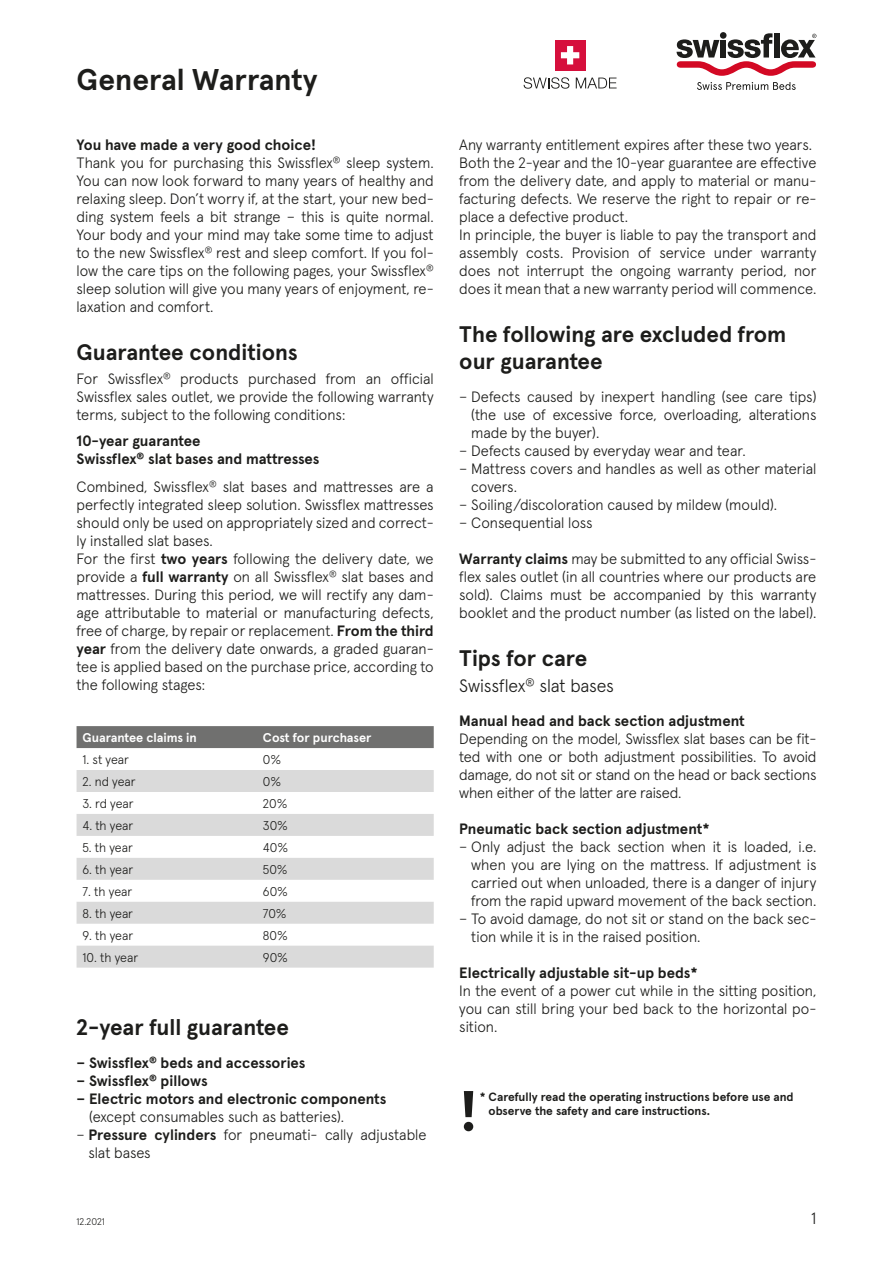
<style>
.page{position:relative;width:893px;height:1263px;background:#fff}
.page>*{position:absolute;margin:0;border:0;box-sizing:border-box;transform-origin:0 0}
.Ausrufezeichen{font:700 57px "Apercu Pro";color:#1d1d1b}
.Titel{font:700 30px "Apercu Pro";letter-spacing:-.005em;color:#1d1d1b}
.Untertitel{font:700 22.5px/27px "Apercu Pro";letter-spacing:-.005em;color:#1d1d1b}
.Untertitel_drunter{font:300 18px "Apercu Pro";letter-spacing:-.01em;color:#1d1d1b}
.t1{font:300 16.5px "Apercu Pro";color:#1d1d1b}
.GS{font:300 15px/18px "Apercu Pro";color:#1d1d1b;text-align:justify}
.GS-2{font:700 15px/18px "Apercu Pro";color:#1d1d1b}
.Zitat{font:700 15px/18px "Apercu Pro";letter-spacing:-.01em;color:#1d1d1b}
.Tabelle{font:300 12.75px "Apercu Pro";letter-spacing:-.005em;color:#1d1d1b}
.Tabelle-2{font:700 12.75px "Apercu Pro";letter-spacing:-.005em;color:#fff}
.hinweis{font:700 12px/14.4px "Apercu Pro";letter-spacing:-.005em;color:#1d1d1b}
.t2{font:300 9.75px "Apercu Pro";color:#1d1d1b}
.s1{font-weight:700}
.s2{font-weight:300}
</style>
<div class="page">
<svg style="left:677px;top:33px;width:139px;height:43px"></svg>
<svg style="left:697px;top:82px;width:99px;height:8px"></svg>
<div style="left:555px;top:40px;width:30px;height:31px;background:#d60f3c"></div>
<svg style="left:561px;top:46px;width:18px;height:18px"></svg>
<svg style="left:524px;top:77px;width:45px;height:12px"></svg>
<svg style="left:576px;top:78px;width:41px;height:10px"></svg>
<div style="left:77px;top:726px;width:357px;height:22px;background:#70706f"></div>
<svg style="left:77px;top:770px;width:357px;height:198px;fill:#dadada"></svg>
<p class="Titel" style="left:77px;top:56px;width:243px">General Warranty</p>
<p class="GS-2" style="left:77px;top:135px;width:241px">You have made a very good choice!</p>
<p class="GS" style="left:77px;top:152px;width:359px">Thank you for purchasing this Swissflex<sup>®</sup> sleep system.<br>You can now look forward to many years of healthy and relaxing sleep. Don’t worry if, at the start, your new bed&shy;ding system feels a bit strange – this is quite normal.<br>Your body and your mind may take some time to adjust to the new Swissflex<sup>®</sup> rest and sleep comfort. If you fol&shy;low the care tips on the following pages, your Swissflex<sup>® </sup>sleep solution will give you many years of enjoyment, re&shy;laxation and comfort.</p>
<p class="Untertitel" style="left:77px;top:337px;width:223px">Guarantee conditions</p>
<p class="GS" style="left:77px;top:368px;width:359px">For Swissflex<sup>®</sup> products purchased from an official Swissflex sales outlet, we provide the following warranty terms, subject to the following conditions:</p>
<p class="Zitat" style="left:77px;top:431px;width:244px">10-year guarantee<br>Swissflex<sup>®</sup> slat bases and mattresses</p>
<p class="GS" style="left:77px;top:476px;width:359px">Combined, Swissflex<sup>®</sup> slat bases and mattresses are a perfectly integrated sleep solution. Swissflex mattresses should only be used on appropriately sized and correct&shy;ly installed slat bases.</p>
<p class="GS" style="left:77px;top:548px;width:359px">For the first <span class="s1">two years</span> following the delivery date, we provide a <span class="s1">full warranty</span> on all Swissflex<sup>®</sup> slat bases and mattresses. During this period, we will rectify any dam&shy;age attributable to material or manufacturing defects, free of charge, by repair or replacement. <span class="s1">From the third year</span> from the delivery date onwards, a graded guaran&shy;tee is applied based on the purchase price, according to the following stages:</p>
<p class="Tabelle-2" style="left:82px;top:728px;width:116px">Guarantee claims in</p>
<p class="Tabelle-2" style="left:263px;top:728px;width:110px">Cost for purchaser</p>
<p class="Tabelle" style="left:82px;top:750px;width:48px">1. st year</p>
<p class="Tabelle" style="left:263px;top:750px;width:20px">0%</p>
<p class="Tabelle" style="left:82px;top:772px;width:55px">2. nd year</p>
<p class="Tabelle" style="left:263px;top:772px;width:20px">0%</p>
<p class="Tabelle" style="left:82px;top:794px;width:53px">3. rd year</p>
<p class="Tabelle" style="left:263px;top:794px;width:26px">20%</p>
<p class="Tabelle" style="left:82px;top:816px;width:52px">4. th year</p>
<p class="Tabelle" style="left:263px;top:816px;width:27px">30%</p>
<p class="Tabelle" style="left:82px;top:838px;width:52px">5. th year</p>
<p class="Tabelle" style="left:263px;top:838px;width:27px">40%</p>
<p class="Tabelle" style="left:82px;top:860px;width:52px">6. th year</p>
<p class="Tabelle" style="left:263px;top:860px;width:26px">50%</p>
<p class="Tabelle" style="left:82px;top:882px;width:51px">7. th year</p>
<p class="Tabelle" style="left:263px;top:882px;width:27px">60%</p>
<p class="Tabelle" style="left:82px;top:903px;width:52px">8. th year</p>
<p class="Tabelle" style="left:263px;top:903px;width:25px">70%</p>
<p class="Tabelle" style="left:82px;top:925px;width:52px">9. th year</p>
<p class="Tabelle" style="left:263px;top:925px;width:26px">80%</p>
<p class="Tabelle" style="left:82px;top:947px;width:57px">10. th year</p>
<p class="Tabelle" style="left:263px;top:947px;width:27px">90%</p>
<p class="Untertitel" style="left:77px;top:1012px;width:214px">2-year full guarantee</p>
<p class="GS-2" style="left:77px;top:1053px;width:230px">– Swissflex<sup>®</sup> beds and accessories</p>
<p class="GS-2" style="left:77px;top:1071px;width:133px">– Swissflex<sup>®</sup> pillows</p>
<p class="GS-2" style="left:89px;top:1089px;width:299px;text-indent:-12px">– Electric motors and electronic components <span class="s2">(except consumables such as batteries).</span></p>
<p class="GS" style="left:88px;top:1124px;width:340px;text-indent:-12px">– <span class="s1">Pressure cylinders</span> for pneumati- cally adjustable slat bases</p>
<p class="GS" style="left:459px;top:134px;width:354px">Any warranty entitlement expires after these two years.</p>
<p class="GS" style="left:459px;top:152px;width:359px">Both the 2-year and the 10-year guarantee are effective from the delivery date, and apply to material or manu&shy;facturing defects. We reserve the right to repair or re&shy;place a defective product.</p>
<p class="GS" style="left:459px;top:224px;width:359px">In principle, the buyer is liable to pay the transport and assembly costs. Provision of service under warranty does not interrupt the ongoing warranty period, nor does it mean that a new warranty period will commence.</p>
<p class="Untertitel" style="left:459px;top:319px;width:329px">The following are excluded from our guarantee</p>
<p class="GS" style="left:471px;top:386px;width:347px;text-indent:-12px">– Defects caused by inexpert handling (see care tips) (the use of excessive force, overloading, alterations made by the buyer).</p>
<p class="GS" style="left:459px;top:440px;width:288px">– Defects caused by everyday wear and tear.</p>
<p class="GS" style="left:471px;top:458px;width:347px;text-indent:-12px">– Mattress covers and handles as well as other material covers.</p>
<p class="GS" style="left:459px;top:494px;width:319px">– Soiling/discoloration caused by mildew (mould).</p>
<p class="GS" style="left:459px;top:512px;width:135px">– Consequential loss</p>
<p class="GS" style="left:459px;top:548px;width:359px"><span class="s1">Warranty claims</span> may be submitted to any official Swiss&shy;flex sales outlet (in all countries where our products are sold). Claims must be accompanied by this warranty booklet and the product number (as listed on the label).</p>
<p class="Untertitel" style="left:459px;top:643px;width:130px">Tips for care</p>
<p class="Untertitel_drunter" style="left:459px;top:672px;width:156px">Swissflex<sup>®</sup> slat bases</p>
<p class="GS-2" style="left:459px;top:711px;width:287px">Manual head and back section adjustment</p>
<p class="GS" style="left:459px;top:728px;width:359px">Depending on the model, Swissflex slat bases can be fit&shy;ted with one or both adjustment possibilities. To avoid damage, do not sit or stand on the head or back sections when either of the latter are raised.</p>
<p class="GS-2" style="left:459px;top:819px;width:252px">Pneumatic back section adjustment*</p>
<p class="GS" style="left:471px;top:836px;width:347px;text-indent:-12px">– Only adjust the back section when it is loaded, i.e. when you are lying on the mattress. If adjustment is carried out when unloaded, there is a danger of injury from the rapid upward movement of the back section.</p>
<p class="GS" style="left:471px;top:908px;width:347px;text-indent:-12px">– To avoid damage, do not sit or stand on the back sec&shy;tion while it is in the raised position.</p>
<p class="GS-2" style="left:459px;top:963px;width:240px">Electrically adjustable sit-up beds*</p>
<p class="GS" style="left:459px;top:980px;width:359px">In the event of a power cut while in the sitting position, you can still bring your bed back to the horizontal po&shy;sition.</p>
<p class="Ausrufezeichen" style="left:459px;top:1066px;width:20px">!</p>
<p class="hinweis" style="left:489px;top:1088px;width:307px;text-indent:-9px">* Carefully read the operating instructions before use and observe the safety and care instructions.</p>
<p class="t2" style="left:77px;top:1214px;width:30px">12.2021</p>
<p class="t1" style="left:811px;top:1206px;width:7px">1</p>
</div>
